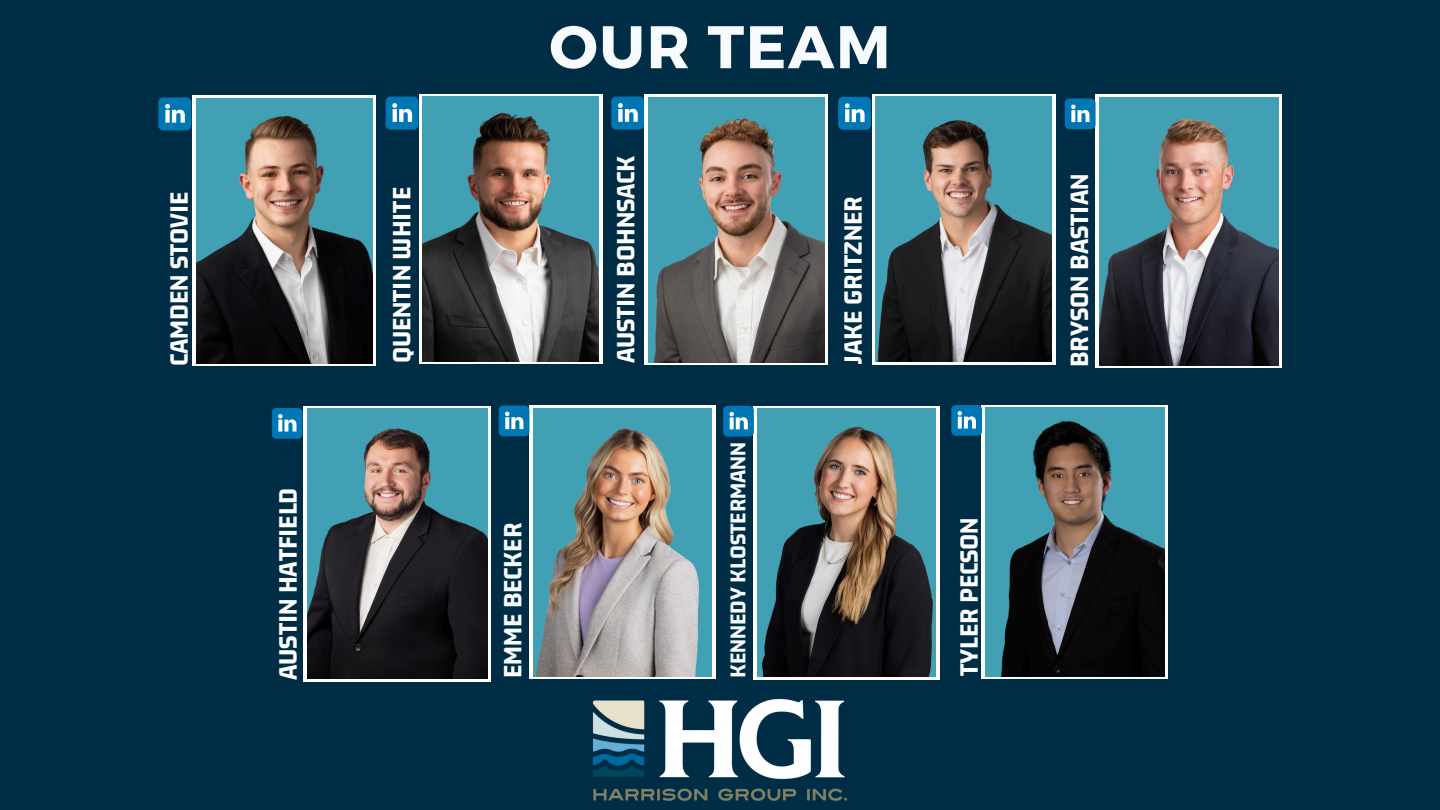
<style>
.page{position:relative;width:1440px;height:810px;background:#002d46}
.page>*{position:absolute;margin:0;border:0;box-sizing:border-box;transform-origin:0 0}
.t1{font:700 60px "Montserrat";letter-spacing:.03em;color:#f8fbfd}
.t2{font:800 28px "Gemunu Libre";color:#fff}
.t3{font:800 27.8px "Gemunu Libre";color:#fff}
.t4{font:800 27.7px "Gemunu Libre";color:#f8fbfd}
.t5{font:800 23.7px "Gemunu Libre";color:#f8fbfd}
</style>
<div class="page">
<svg style="left:192px;top:96px;width:184px;height:270px;background:#dfe4e5"></svg>
<img style="left:196px;top:98px;width:176px;height:265px">
<svg style="left:158px;top:97px;width:33px;height:33px"></svg>
<svg style="left:304px;top:406px;width:187px;height:275px;background:#dbdfe0"></svg>
<img style="left:307px;top:408px;width:180px;height:270px">
<svg style="left:272px;top:408px;width:31px;height:31px"></svg>
<svg style="left:872px;top:94px;width:184px;height:270px;background:#e3f1f4"></svg>
<img style="left:876px;top:97px;width:176px;height:265px">
<svg style="left:838px;top:97px;width:33px;height:33px"></svg>
<svg style="left:611px;top:97px;width:33px;height:33px"></svg>
<svg style="left:644px;top:95px;width:184px;height:270px;background:#dbe4e6"></svg>
<img style="left:648px;top:98px;width:176px;height:264px">
<svg style="left:386px;top:97px;width:33px;height:33px"></svg>
<svg style="left:419px;top:94px;width:184px;height:270px;background:#d8e2e4"></svg>
<img style="left:423px;top:97px;width:176px;height:264px">
<div style="left:529px;top:406px;width:187px;height:273px;background:#fff"></div>
<img style="left:533px;top:408px;width:178px;height:268px">
<svg style="left:499px;top:406px;width:30px;height:30px"></svg>
<img style="left:569px;top:675px;width:303px;height:126px">
<svg style="left:1095px;top:94px;width:187px;height:274px;background:#dfeaec"></svg>
<svg style="left:1065px;top:99px;width:31px;height:30px"></svg>
<img style="left:1100px;top:97px;width:178px;height:269px">
<svg style="left:754px;top:406px;width:186px;height:273px;background:#e3f1f4"></svg>
<img style="left:758px;top:409px;width:178px;height:268px">
<svg style="left:723px;top:406px;width:31px;height:31px"></svg>
<svg style="left:982px;top:405px;width:186px;height:274px;background:#c5d7db"></svg>
<img style="left:986px;top:408px;width:178px;height:268px">
<svg style="left:951px;top:405px;width:31px;height:31px"></svg>
<h2 class="t3" style="left:165px;top:366px;width:176px;rotate:-90deg">CAMDEN STOVIE</h2>
<p class="t2" style="left:274px;top:680px;width:195px;rotate:-90deg">AUSTIN HATFIELD</p>
<p class="t3" style="left:388px;top:363px;width:178px;rotate:-90deg">QUENTIN WHITE</p>
<h2 class="t1" style="left:549px;top:8px;width:343px">OUR TEAM</h2>
<p class="t4" style="left:499px;top:678px;width:156px;rotate:-90deg">EMME BECKER</p>
<h1 class="t3" style="left:612px;top:363px;width:209px;rotate:-90deg">AUSTIN BOHNSACK</h1>
<h2 class="t5" style="left:726px;top:678px;width:237px;rotate:-90deg">KENNEDY KLOSTERMANN</h2>
<p class="t3" style="left:839px;top:364px;width:169px;rotate:-90deg">JAKE GRITZNER</p>
<p class="t3" style="left:955px;top:676px;width:160px;rotate:-90deg">TYLER PECSON</p>
<p class="t3" style="left:1065px;top:367px;width:195px;rotate:-90deg">BRYSON BASTIAN</p>
</div>
